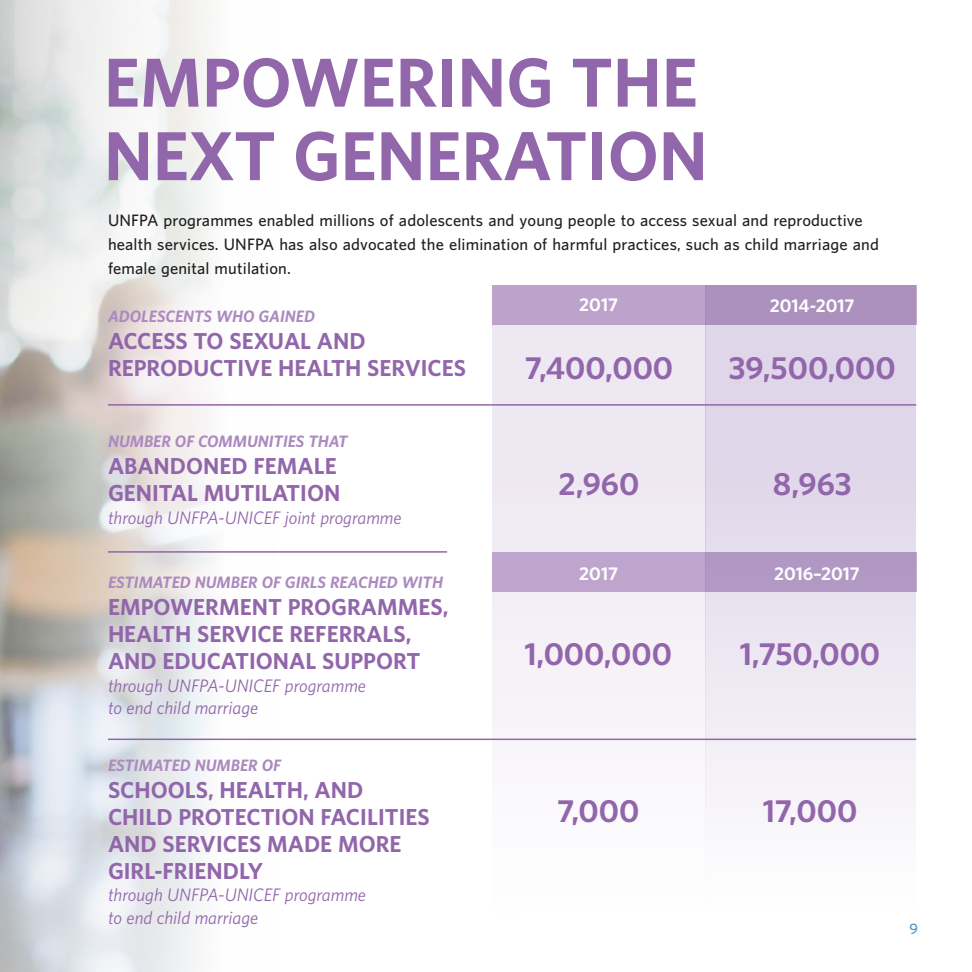
<style>
.page{position:relative;width:972px;height:972px;background:#fff}
.page>*{position:absolute;margin:0;border:0;box-sizing:border-box;transform-origin:0 0}
.t1{font:700 63px/73.5px "UNFPA";color:#9266ab}
.t2{font:700 28.5px "UNFPA";color:#9266ab}
.t3{font:700 21px/27px "UNFPA";color:#9266ab}
.t4{font:italic 16.5px/22.5px "UNFPA Text";color:#9266ab}
.t5{font:700 16.5px "UNFPA";color:#fff}
.t6{font:600 15px/24px "UNFPA";letter-spacing:.01em;color:#231f20}
.t7{font:italic 700 15px "UNFPA";color:#ac8bc0}
.t8{font:600 13.5px "UNFPA";color:#4495d1}
</style>
<div class="page">
<div style="left:492px;top:285px;width:213px;height:664px;background:linear-gradient(to right,#f5f1f7,#f5f1f7)"></div>
<div style="left:492px;top:285px;width:424px;height:39px;background:#bda3cc"></div>
<div style="left:492px;top:552px;width:424px;height:39px;background:#bfa5cd"></div>
<svg style="left:705px;top:285px;width:211px;height:561px"></svg>
<hr style="left:108px;top:551px;width:339px;height:2px;background:#9266ab">
<hr style="left:108px;top:739px;width:808px;height:1px;background:#9266ab">
<hr style="left:108px;top:404px;width:808px;height:2px;background:#9266ab">
<h1 class="t1" style="left:104px;top:43px;width:605px">EMPOWERING THE<br>NEXT GENERATION</h1>
<p class="t6" style="left:108px;top:208px;width:772px">UNFPA programmes enabled millions of adolescents and young people to access sexual and reproductive health services. UNFPA has also advocated the elimination of harmful practices, such as child marriage and female genital mutilation.</p>
<p class="t7" style="left:108px;top:307px;width:208px">ADOLESCENTS WHO GAINED</p>
<p class="t3" style="left:108px;top:327px;width:360px">ACCESS TO SEXUAL AND<br>REPRODUCTIVE HEALTH SERVICES</p>
<p class="t5" style="left:579px;top:294px;width:40px">2017</p>
<p class="t5" style="left:770px;top:295px;width:86px">2014-2017</p>
<h2 class="t2" style="left:525px;top:349px;width:150px">7,400,000</h2>
<h2 class="t2" style="left:729px;top:349px;width:169px">39,500,000</h2>
<p class="t7" style="left:108px;top:432px;width:241px">NUMBER OF COMMUNITIES THAT</p>
<p class="t3" style="left:108px;top:452px;width:234px">ABANDONED FEMALE<br>GENITAL MUTILATION</p>
<p class="t4" style="left:108px;top:506px;width:295px">through UNFPA-UNICEF joint programme</p>
<p class="t7" style="left:108px;top:573px;width:337px">ESTIMATED NUMBER OF GIRLS REACHED WITH</p>
<p class="t3" style="left:108px;top:593px;width:342px">EMPOWERMENT PROGRAMMES,<br>HEALTH SERVICE REFERRALS,<br>AND EDUCATIONAL SUPPORT</p>
<p class="t4" style="left:108px;top:674px;width:260px">through UNFPA-UNICEF programme to end child marriage</p>
<p class="t7" style="left:108px;top:755px;width:174px">ESTIMATED NUMBER OF</p>
<p class="t3" style="left:108px;top:775px;width:323px">SCHOOLS, HEALTH, AND<br>CHILD PROTECTION FACILITIES<br>AND SERVICES MADE MORE<br>GIRL-FRIENDLY</p>
<p class="t4" style="left:108px;top:883px;width:260px">through UNFPA-UNICEF programme to end child marriage</p>
<h2 class="t2" style="left:558px;top:465px;width:83px">2,960</h2>
<h2 class="t2" style="left:773px;top:465px;width:80px">8,963</h2>
<p class="t5" style="left:579px;top:563px;width:40px">2017</p>
<p class="t5" style="left:774px;top:562px;width:87px">2016–2017</p>
<h2 class="t2" style="left:524px;top:635px;width:149px">1,000,000</h2>
<h2 class="t2" style="left:740px;top:635px;width:142px">1,750,000</h2>
<h2 class="t2" style="left:557px;top:792px;width:84px">7,000</h2>
<h2 class="t2" style="left:763px;top:792px;width:96px">17,000</h2>
<p class="t8" style="left:909px;top:920px;width:10px">9</p>
</div>
